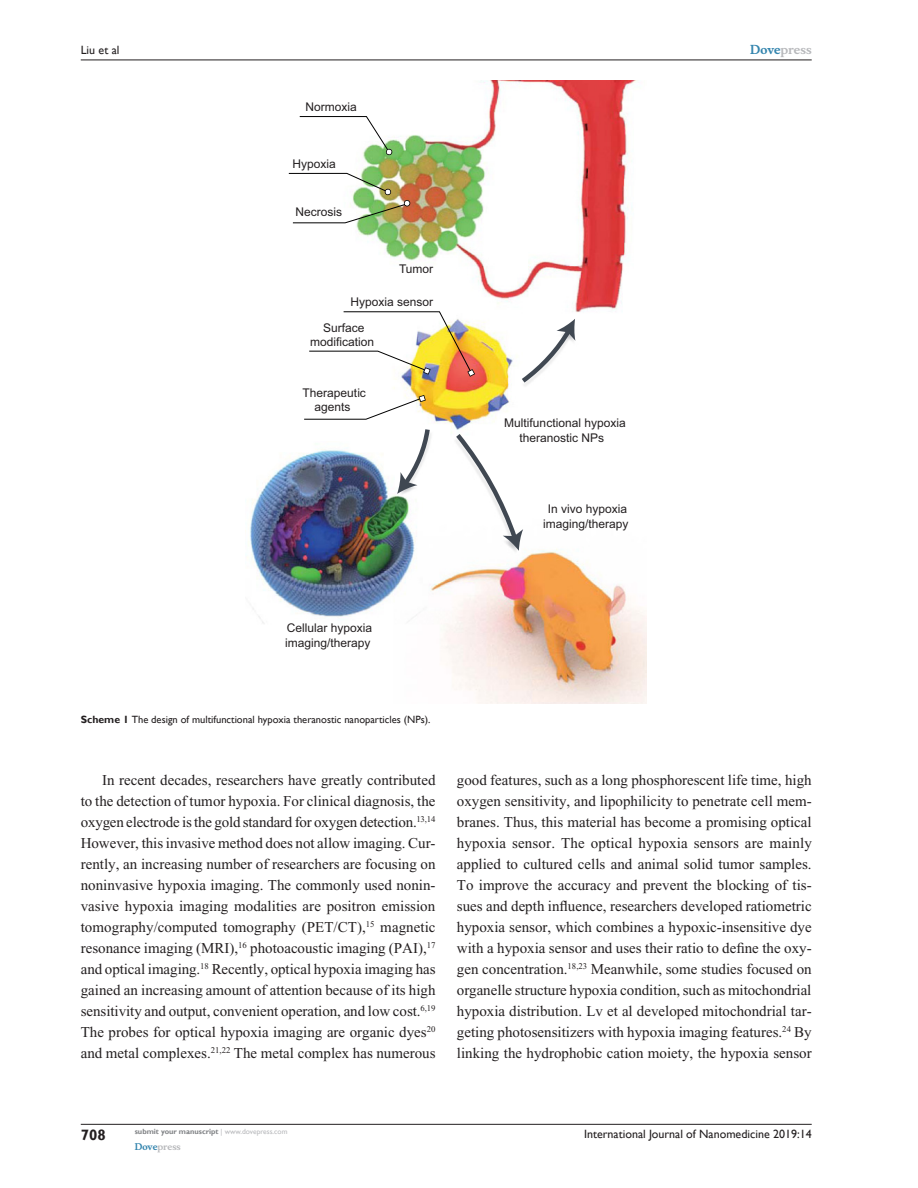
<style>
.page{position:relative;width:918px;height:1188px;background:#fff}
.page>*{position:absolute;margin:0;border:0;box-sizing:border-box;transform-origin:0 0}
.Tx{font:15px/21px "Times New Roman";color:#231f20;text-align:justify}
.t1{font:700 15px "Gill Sans";color:#231f20}
.t2{font:12px/14.4px "Arial";color:#231f20;text-align:center}
.t3{font:12px "Gill Sans";color:#231f20}
.t4{font:700 12px "Musee";color:#b8b9bc}
.FigC{font:10.5px "Gill Sans";color:#231f20}
.t5{font:700 9px "Musee";color:#b8b9bc}
.t6{font:700 7.5px "Gill Sans";color:#808285}
.s1{font-weight:700}
.s2{color:#3485ae}
.s3{font-weight:400;color:#b8b9bc}
</style>
<div class="page">
<hr style="left:81px;top:1124px;width:731px;height:1px;background:#231f20">
<hr style="left:81px;top:60px;width:731px;height:1px;background:#231f20">
<img style="left:247px;top:81px;width:400px;height:623px">
<svg style="left:456px;top:434px;width:67px;height:117px"></svg>
<svg style="left:397px;top:429px;width:33px;height:65px"></svg>
<svg style="left:522px;top:319px;width:53px;height:64px"></svg>
<svg style="left:471px;top:369px;width:4px;height:8px"></svg>
<img style="left:288px;top:116px;width:183px;height:304px">
<p class="t3" style="left:81px;top:43px;width:40px">Liu et al</p>
<p class="t2" style="left:306px;top:100px;width:53px">Normoxia</p>
<p class="t2" style="left:292px;top:156px;width:45px">Hypoxia</p>
<p class="t2" style="left:296px;top:204px;width:48px">Necrosis</p>
<p class="t2" style="left:399px;top:262px;width:36px">Tumor</p>
<p class="t2" style="left:350px;top:295px;width:84px">Hypoxia sensor</p>
<p class="t2" style="left:310px;top:321px;width:66px">Surface modification</p>
<p class="t2" style="left:303px;top:386px;width:65px">Therapeutic agents</p>
<p class="t2" style="left:285px;top:621px;width:89px;text-align:left">Cellular hypoxia imaging/therapy</p>
<p class="FigC" style="left:81px;top:714px;width:351px"><span class="s1">Scheme 1</span> The design of multifunctional hypoxia theranostic nanoparticles (NPs).</p>
<p class="t2" style="left:504px;top:416px;width:123px">Multifunctional hypoxia theranostic NPs</p>
<p class="t2" style="left:543px;top:502px;width:87px">In vivo hypoxia imaging/therapy</p>
<p class="t4" style="left:750px;top:43px;width:63px"><span class="s2">Dove</span>press</p>
<p class="Tx" style="left:81px;top:769px;width:356px;text-indent:21px">In recent decades, researchers have greatly contributed to the detection of tumor hypoxia. For clinical diagnosis, the oxygen electrode is the gold standard for oxygen detection.<sup>13,14<br></sup>However, this invasive method does not allow imaging. Cur&shy;rently, an increasing number of researchers are focusing on noninvasive hypoxia imaging. The commonly used nonin&shy;vasive hypoxia imaging modalities are positron emission tomography/computed tomography (PET/CT),<sup>15</sup> magnetic resonance imaging (MRI),<sup>16</sup> photoacoustic imaging (PAI),<sup>17 </sup>and optical imaging.<sup>18</sup> Recently, optical hypoxia imaging has gained an increasing amount of attention because of its high sensitivity and output, convenient operation, and low cost.<sup>6,19<br></sup>The probes for optical hypoxia imaging are organic dyes<sup>20 </sup>and metal complexes.<sup>21,22</sup> The metal complex has numerous</p>
<p class="Tx" style="left:457px;top:769px;width:357px">good features, such as a long phosphorescent life time, high oxygen sensitivity, and lipophilicity to penetrate cell mem&shy;branes. Thus, this material has become a promising optical hypoxia sensor. The optical hypoxia sensors are mainly applied to cultured cells and animal solid tumor samples.<br>To improve the accuracy and prevent the blocking of tis&shy;sues and depth influence, researchers developed ratiometric hypoxia sensor, which combines a hypoxic-insensitive dye with a hypoxia sensor and uses their ratio to define the oxy&shy;gen concentration.<sup>18,23</sup> Meanwhile, some studies focused on organelle structure hypoxia condition, such as mitochondrial hypoxia distribution. Lv et al developed mitochondrial tar&shy;geting photosensitizers with hypoxia imaging features.<sup>24</sup> By linking the hydrophobic cation moiety, the hypoxia sensor</p>
<p class="t1" style="left:81px;top:1126px;width:26px">708</p>
<p class="t6" style="left:135px;top:1127px;width:154px">submit your manuscript <span class="s3">| www.dovepress.com</span></p>
<p class="t5" style="left:135px;top:1141px;width:48px"><span class="s2">Dove</span>press</p>
<p class="t3" style="left:584px;top:1127px;width:229px">International Journal of Nanomedicine 2019:14</p>
</div>
